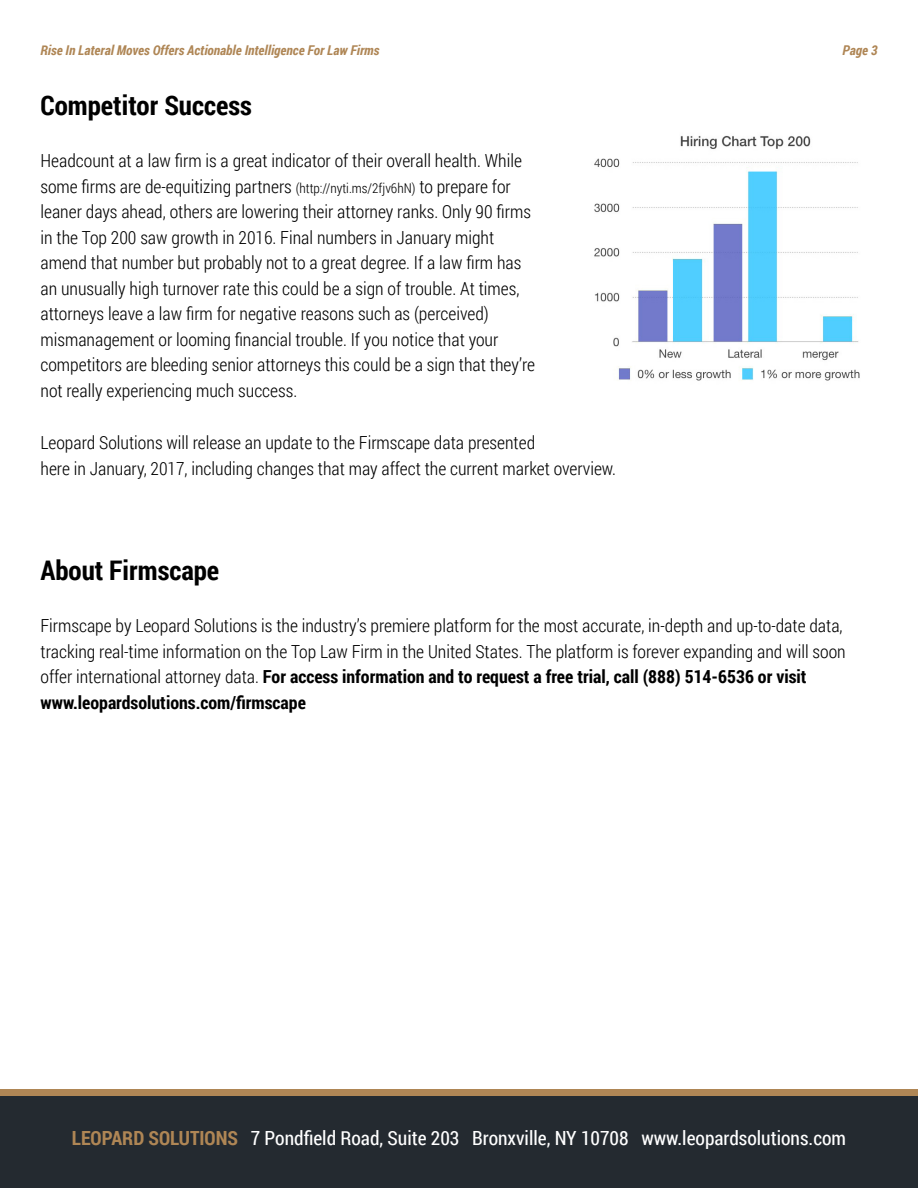
<style>
.page{position:relative;width:918px;height:1188px;background:#fff}
.page>*{position:absolute;margin:0;border:0;box-sizing:border-box;transform-origin:0 0}
.t1{font:700 27px "Roboto Condensed";color:#000}
.t2{font:19.5px "Roboto Condensed";color:#fff}
.t3{font:300 18px/25.5px "Roboto Condensed";color:#000}
.t4{font:italic 700 13.5px "Roboto Condensed";color:#af8655}
.s1{font-size:13.5px}
.s2{font-weight:700}
.s3{font-weight:700;color:#af8655}
</style>
<div class="page">
<div style="left:0;top:1096px;width:918px;height:92px;background:#242a30"></div>
<div style="left:0;top:1089px;width:918px;height:7px;background:#af8655"></div>
<img style="left:594px;top:135px;width:266px;height:246px">
<p class="t4" style="left:40px;top:40px;width:340px">Rise In Lateral Moves Offers Actionable Intelligence For Law Firms</p>
<p class="t4" style="left:843px;top:40px;width:36px">Page 3</p>
<p class="t1" style="left:40px;top:86px;width:213px">Competitor Success</p>
<p class="t3" style="left:40px;top:147px;width:496px">Headcount at a law firm is a great indicator of their overall health. While some firms are de-equitizing partners <span class="s1">(http://nyti.ms/2fjv6hN)</span> to prepare for leaner days ahead, others are lowering their attorney ranks. Only 90 firms in the Top 200 saw growth in 2016. Final numbers in January might amend that number but probably not to a great degree. If a law firm has an unusually high turnover rate this could be a sign of trouble. At times, attorneys leave a law firm for negative reasons such as (perceived) mismanagement or looming financial trouble. If you notice that your competitors are bleeding senior attorneys this could be a sign that they’re not really experiencing much success.</p>
<p class="t3" style="left:40px;top:429px;width:577px">Leopard Solutions will release an update to the Firmscape data presented<br>here in January, 2017, including changes that may affect the current market overview.</p>
<p class="t1" style="left:40px;top:551px;width:180px">About Firmscape</p>
<p class="t3" style="left:40px;top:612px;width:807px">Firmscape by Leopard Solutions is the industry’s premiere platform for the most accurate, in-depth and up-to-date data, tracking real-time information on the Top Law Firm in the United States. The platform is forever expanding and will soon offer international attorney data. <span class="s2">For access information and to request a free trial, call (888) 514-6536 or visit www.leopardsolutions.com/firmscape</span></p>
<p class="t2" style="left:72px;top:1124px;width:776px"><span class="s3">LEOPARD SOLUTIONS</span> 7 Pondfield Road, Suite 203 Bronxville, NY 10708 www.leopardsolutions.com</p>
</div>
